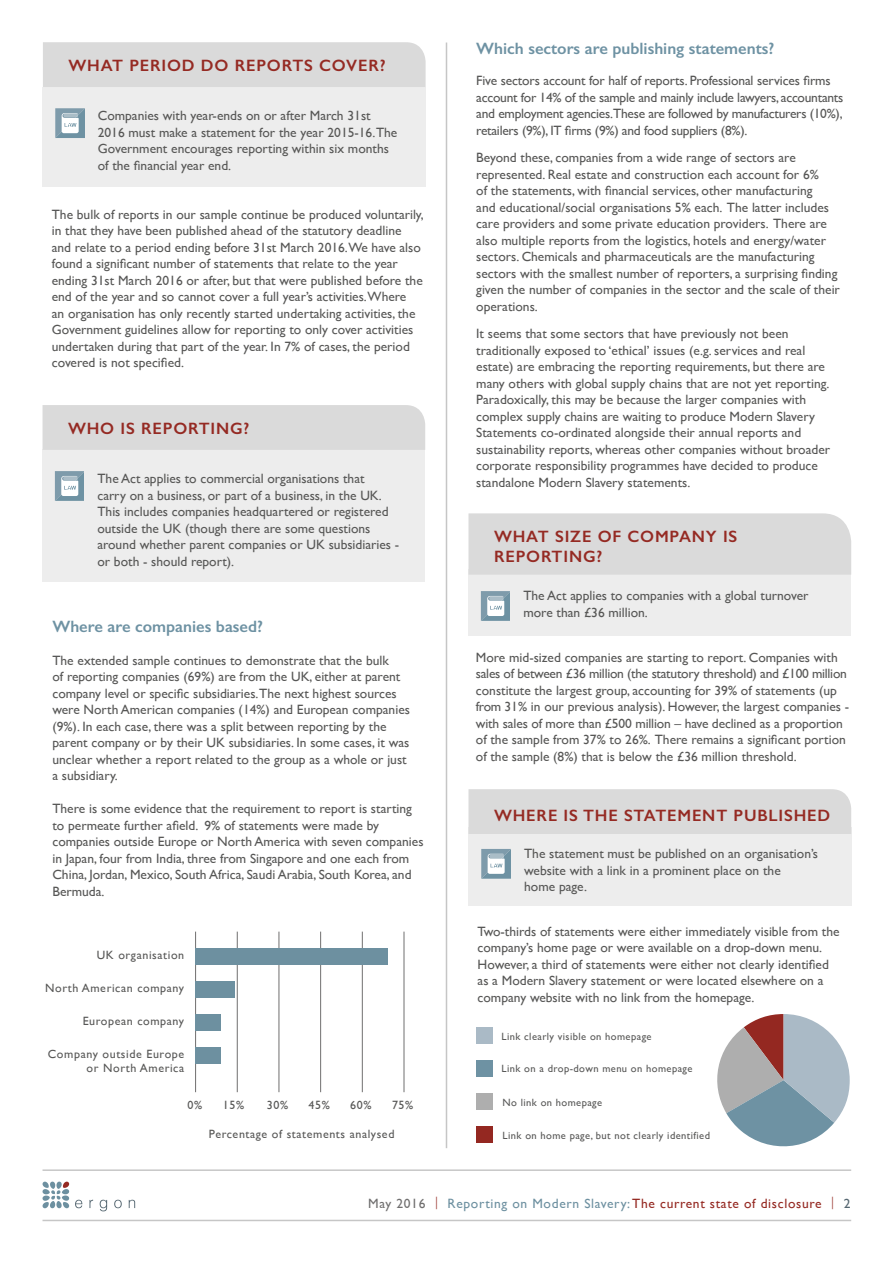
<style>
.page{position:relative;width:893px;height:1263px;background:#fff}
.page>*{position:absolute;margin:0;border:0;box-sizing:border-box;transform-origin:0 0}
.t1{font:600 16.5px/19.8px "Gill Sans";letter-spacing:.05em;color:#952a23}
.t2{font:600 16.5px "Gill Sans";color:#6e92a3}
.t3{font:13.5px/16.5px "Gill Sans";color:#575756}
.t4{font:13.5px/16.5px "Gill Sans";letter-spacing:-.02em;color:#575756}
.t5{font:13.5px "Gill Sans";letter-spacing:.05em;color:#952a23}
.t6{font:12px/13.5px "Gill Sans";letter-spacing:.05em;color:#575756;text-align:right}
.t7{font:10.5px "Gill Sans";letter-spacing:.04em;color:#575756}
.s1{color:#706f6f}
.s2{font-weight:300}
.s3{color:#6d90a0}
.s4{color:#556771}
</style>
<div class="page">
<hr style="left:43px;top:1220px;width:808px;height:1px;background:#c6c6c6">
<hr style="left:43px;top:1169px;width:808px;height:2px;background:#c6c6c6">
<svg style="left:42px;top:1181px;width:40px;height:28px"></svg>
<svg style="left:89px;top:1200px;width:4px;height:8px"></svg>
<svg style="left:100px;top:1200px;width:7px;height:11px"></svg>
<svg style="left:114px;top:1200px;width:8px;height:8px"></svg>
<svg style="left:129px;top:1200px;width:6px;height:8px"></svg>
<div style="left:43px;top:87px;width:114px;height:99px;background:#ededed"></div>
<svg style="left:55px;top:108px;width:30px;height:30px"></svg>
<div style="left:85px;top:87px;width:340px;height:99px;background:#ededed"></div>
<div style="left:43px;top:42px;width:383px;height:45px;background:#dadada"></div>
<hr style="left:446px;top:43px;width:1px;height:1105px;background:#c6c6c6">
<hr style="left:195px;top:932px;width:1px;height:160px;background:#706f6f">
<hr style="left:279px;top:932px;width:1px;height:160px;background:#706f6f">
<hr style="left:362px;top:932px;width:1px;height:160px;background:#706f6f">
<hr style="left:237px;top:932px;width:1px;height:160px;background:#706f6f">
<hr style="left:320px;top:932px;width:1px;height:160px;background:#706f6f">
<hr style="left:404px;top:932px;width:1px;height:160px;background:#706f6f">
<div style="left:196px;top:948px;width:192px;height:16px;background:#6d90a0"></div>
<div style="left:196px;top:981px;width:39px;height:16px;background:#6d90a0"></div>
<div style="left:196px;top:1014px;width:25px;height:16px;background:#6d90a0"></div>
<div style="left:196px;top:1047px;width:25px;height:16px;background:#6d90a0"></div>
<div style="left:476px;top:1126px;width:17px;height:17px;background:#942821"></div>
<div style="left:476px;top:1027px;width:17px;height:17px;background:#aabac6"></div>
<div style="left:476px;top:1093px;width:17px;height:17px;background:#aeaeae"></div>
<div style="left:476px;top:1060px;width:17px;height:17px;background:#6e92a3"></div>
<svg style="left:717px;top:1014px;width:133px;height:133px"></svg>
<div style="left:42px;top:450px;width:115px;height:132px;background:#ededed"></div>
<svg style="left:55px;top:471px;width:29px;height:30px"></svg>
<div style="left:85px;top:450px;width:340px;height:132px;background:#ededed"></div>
<div style="left:43px;top:405px;width:382px;height:45px;background:#dadada"></div>
<div style="left:468px;top:570px;width:115px;height:66px;background:#ededed"></div>
<svg style="left:481px;top:591px;width:29px;height:30px"></svg>
<div style="left:511px;top:570px;width:340px;height:66px;background:#ededed"></div>
<div style="left:468px;top:513px;width:383px;height:62px;background:#dadada"></div>
<div style="left:468px;top:828px;width:115px;height:78px;background:#ededed"></div>
<svg style="left:481px;top:849px;width:30px;height:30px"></svg>
<div style="left:511px;top:828px;width:341px;height:78px;background:#ededed"></div>
<div style="left:468px;top:789px;width:383px;height:45px;background:#dadada"></div>
<p class="t1" style="left:68px;top:55px;width:319px">WHAT PERIOD DO REPORTS COVER?</p>
<p class="t3" style="left:98px;top:107px;width:301px">Companies with year-ends on or after March 31st 2016 must make a statement for the year 2015-16.The Government encourages reporting within six months of the financial year end.</p>
<p class="t3" style="left:52px;top:206px;width:373px">The bulk of reports in our sample continue be produced voluntarily, in that they have been published ahead of the statutory deadline and relate to a period ending before 31st March 2016.We have also found a significant number of statements that relate to the year ending 31st March 2016 or after, but that were published before the end of the year and so cannot cover a full year’s activities.Where<br>an organisation has only recently started undertaking activities, the Government guidelines allow for reporting to only cover activities undertaken during that part of the year. In 7% of cases, the period covered is not specified.</p>
<p class="t1" style="left:68px;top:418px;width:183px">WHO IS REPORTING?</p>
<p class="t3" style="left:97px;top:470px;width:303px">The Act applies to commercial organisations that<br>carry on a business, or part of a business, in the UK.<br>This includes companies headquartered or registered outside the UK (though there are some questions around whether parent companies or UK subsidiaries - or both - should report).</p>
<p class="t2" style="left:52px;top:616px;width:212px">Where are companies based?</p>
<p class="t3" style="left:52px;top:652px;width:359px">The extended sample continues to demonstrate that the bulk<br>of reporting companies (69%) are from the UK, either at parent company level or specific subsidiaries.The next highest sources were North American companies (14%) and European companies (9%). In each case, there was a split between reporting by the parent company or by their UK subsidiaries. In some cases, it was unclear whether a report related to the group as a whole or just a subsidiary.</p>
<p class="t3" style="left:52px;top:800px;width:373px">There is some evidence that the requirement to report is starting to permeate further afield. 9% of statements were made by companies outside Europe or North America with seven companies in Japan, four from India, three from Singapore and one each from China, Jordan, Mexico, South Africa, Saudi Arabia, South Korea, and Bermuda.</p>
<p class="t6" style="left:97px;top:948px;width:89px">UK organisation</p>
<p class="t6" style="left:45px;top:981px;width:141px">North American company</p>
<p class="t6" style="left:83px;top:1014px;width:103px">European company</p>
<p class="t6" style="left:48px;top:1047px;width:138px">Company outside Europe or North America</p>
<p class="t6" style="left:187px;top:1098px;width:16px">0%</p>
<p class="t6" style="left:223px;top:1098px;width:23px">15%</p>
<p class="t6" style="left:267px;top:1098px;width:23px">30%</p>
<p class="t6" style="left:309px;top:1098px;width:23px">45%</p>
<p class="t6" style="left:350px;top:1098px;width:23px">60%</p>
<p class="t6" style="left:392px;top:1098px;width:23px">75%</p>
<p class="t6" style="left:209px;top:1127px;width:187px">Percentage of statements analysed</p>
<p class="t2" style="left:476px;top:38px;width:300px">Which sectors are publishing statements?</p>
<p class="t4" style="left:476px;top:72px;width:369px">Five sectors account for half of reports. Professional services firms account for 14% of the sample and mainly include lawyers, accountants and employment agencies.These are followed by manufacturers (10%), retailers (9%), IT firms (9%) and food suppliers (8%).</p>
<p class="t3" style="left:476px;top:149px;width:365px">Beyond these, companies from a wide range of sectors are represented. Real estate and construction each account for 6%<br>of the statements, with financial services, other manufacturing<br>and educational/social organisations 5% each. The latter includes care providers and some private education providers. There are also multiple reports from the logistics, hotels and energy/water sectors. Chemicals and pharmaceuticals are the manufacturing sectors with the smallest number of reporters, a surprising finding given the number of companies in the sector and the scale of their operations.</p>
<p class="t3" style="left:476px;top:326px;width:355px">It seems that some sectors that have previously not been traditionally exposed to ‘ethical’ issues (e.g. services and real estate) are embracing the reporting requirements, but there are many others with global supply chains that are not yet reporting.<br>Paradoxically, this may be because the larger companies with complex supply chains are waiting to produce Modern Slavery Statements co-ordinated alongside their annual reports and sustainability reports, whereas other companies without broader corporate responsibility programmes have decided to produce standalone Modern Slavery statements.</p>
<p class="t1" style="left:494px;top:526px;width:245px">WHAT SIZE OF COMPANY IS<br>REPORTING?</p>
<p class="t3" style="left:523px;top:587px;width:287px">The Act applies to companies with a global turnover more than £36 million.</p>
<p class="t3" style="left:476px;top:649px;width:375px">More mid-sized companies are starting to report. Companies with sales of between £36 million (the statutory threshold) and £100 million constitute the largest group, accounting for 39% of statements (up from 31% in our previous analysis). However, the largest companies - with sales of more than £500 million – have declined as a proportion of the sample from 37% to 26%. There remains a significant portion of the sample (8%) that is below the £36 million threshold.</p>
<p class="t1" style="left:494px;top:806px;width:338px">WHERE IS THE STATEMENT PUBLISHED</p>
<p class="t3" style="left:524px;top:845px;width:295px">The statement must be published on an organisation’s website with a link in a prominent place on the<br>home page.</p>
<p class="t3" style="left:478px;top:923px;width:364px">Two-thirds of statements were either immediately visible from the company’s home page or were available on a drop-down menu.<br>However, a third of statements were either not clearly identified as a Modern Slavery statement or were located elsewhere on a company website with no link from the homepage.</p>
<p class="t7" style="left:501px;top:1030px;width:152px">Link clearly visible on homepage</p>
<p class="t7" style="left:501px;top:1063px;width:192px">Link on a drop-down menu on homepage</p>
<p class="t7" style="left:503px;top:1096px;width:101px">No link on homepage</p>
<p class="t7" style="left:503px;top:1129px;width:209px">Link on home page, but not clearly identified</p>
<p class="t5" style="left:368px;top:1195px;width:484px"><span class="s1">May 2016</span> <span class="s2">|</span> <span class="s3">Reporting on Modern Slavery:</span> The current state of disclosure <span class="s2">|</span> <span class="s4">2</span></p>
</div>
